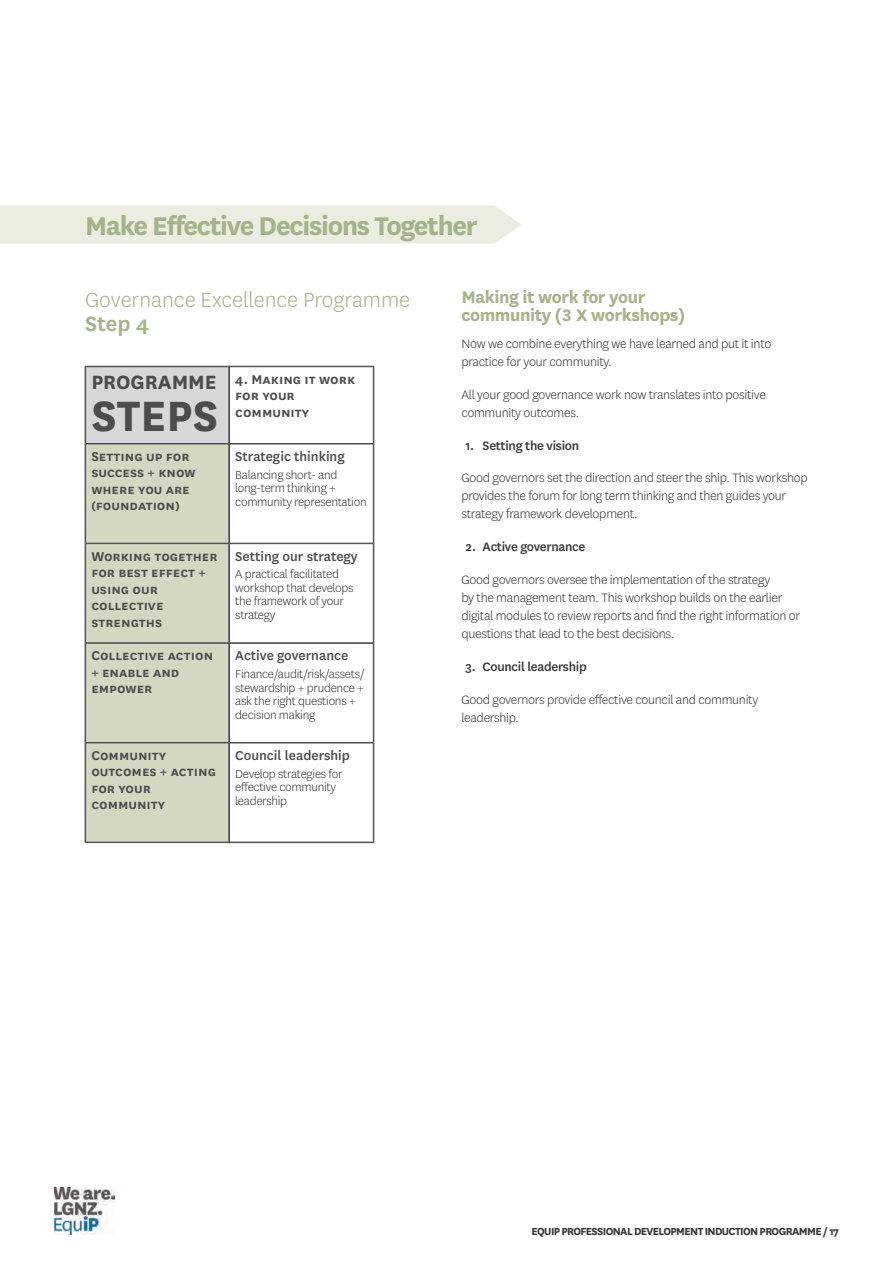
<style>
.page{position:relative;width:893px;height:1263px;background:#fff}
.page>*{position:absolute;margin:0;border:0;box-sizing:border-box;transform-origin:0 0}
.t1{font:700 49.5px "National";color:#4e4b4c}
.t2{font:700 30px "National";letter-spacing:-.04em;color:#a4b38b}
.t3{font:300 24px "National";color:#a6b48b}
.t4{font:600 24px "National";color:#a6b48b}
.t5{font:700 22.5px "National";color:#4e4b4c}
.t6{font:700 19.5px/18px "National";letter-spacing:-.02em;color:#a6b48b}
.t7{font:600 15px/16.5px "National";color:#4e4b4c}
.t8{font:500 15px "National";color:#4e4b4c}
.t9{font:300 14.25px/18px "National";letter-spacing:-.02em;color:#393535}
.t10{font:500 14.25px "National";letter-spacing:-.02em;color:#393535}
.t11{font:300 13.5px/13.5px "National";letter-spacing:-.02em;color:#393535}
.t12{font:700 12px "National";letter-spacing:-.05em;color:#393535}
</style>
<div class="page">
<img style="left:54px;top:1187px;width:61px;height:47px">
<svg style="left:0;top:205px;width:521px;height:39px;background:#ecede2"></svg>
<div style="left:85px;top:366px;width:144px;height:78px;background:#d8d6d9"></div>
<div style="left:86px;top:445px;width:143px;height:397px;background:#d4d8c2"></div>
<hr style="left:86px;top:443px;width:143px;height:1px;background:#4e4b4c">
<hr style="left:86px;top:444px;width:143px;height:1px;background:#4e4b4c">
<hr style="left:85px;top:444px;width:1px;height:99px;background:#4e4b4c">
<hr style="left:86px;top:543px;width:143px;height:1px;background:#4e4b4c">
<hr style="left:85px;top:543px;width:1px;height:100px;background:#4e4b4c">
<hr style="left:86px;top:642px;width:143px;height:1px;background:#4e4b4c">
<hr style="left:86px;top:643px;width:143px;height:1px;background:#4e4b4c">
<hr style="left:85px;top:643px;width:1px;height:100px;background:#4e4b4c">
<hr style="left:86px;top:742px;width:143px;height:1px;background:#4e4b4c">
<hr style="left:86px;top:743px;width:143px;height:1px;background:#4e4b4c">
<hr style="left:85px;top:743px;width:1px;height:99px;background:#4e4b4c">
<hr style="left:85px;top:842px;width:144px;height:1px;background:#4e4b4c">
<hr style="left:86px;top:366px;width:143px;height:1px;background:#4e4b4c">
<hr style="left:85px;top:366px;width:1px;height:78px;background:#4e4b4c">
<hr style="left:229px;top:366px;width:145px;height:1px;background:#4e4b4c">
<hr style="left:229px;top:367px;width:1px;height:76px;background:#4e4b4c">
<hr style="left:373px;top:367px;width:1px;height:76px;background:#4e4b4c">
<hr style="left:374px;top:366px;width:1px;height:78px;background:#4e4b4c">
<hr style="left:229px;top:443px;width:144px;height:1px;background:#4e4b4c">
<hr style="left:229px;top:444px;width:144px;height:1px;background:#4e4b4c">
<hr style="left:229px;top:444px;width:1px;height:99px;background:#4e4b4c">
<hr style="left:373px;top:444px;width:1px;height:99px;background:#4e4b4c">
<hr style="left:374px;top:444px;width:1px;height:99px;background:#4e4b4c">
<hr style="left:229px;top:543px;width:144px;height:1px;background:#4e4b4c">
<hr style="left:229px;top:544px;width:1px;height:99px;background:#4e4b4c">
<hr style="left:373px;top:544px;width:1px;height:99px;background:#4e4b4c">
<hr style="left:374px;top:543px;width:1px;height:100px;background:#4e4b4c">
<hr style="left:229px;top:642px;width:144px;height:1px;background:#4e4b4c">
<hr style="left:229px;top:643px;width:144px;height:1px;background:#4e4b4c">
<hr style="left:229px;top:643px;width:1px;height:99px;background:#4e4b4c">
<hr style="left:373px;top:643px;width:1px;height:99px;background:#4e4b4c">
<hr style="left:374px;top:643px;width:1px;height:100px;background:#4e4b4c">
<hr style="left:229px;top:742px;width:144px;height:1px;background:#4e4b4c">
<hr style="left:229px;top:743px;width:144px;height:1px;background:#4e4b4c">
<hr style="left:229px;top:743px;width:1px;height:99px;background:#4e4b4c">
<hr style="left:373px;top:743px;width:1px;height:99px;background:#4e4b4c">
<hr style="left:374px;top:743px;width:1px;height:99px;background:#4e4b4c">
<hr style="left:229px;top:842px;width:145px;height:1px;background:#4e4b4c">
<h2 class="t2" style="left:85px;top:205px;width:394px">Make Effective Decisions Together</h2>
<h3 class="t3" style="left:85px;top:284px;width:327px">Governance Excellence Programme</h3>
<h3 class="t4" style="left:85px;top:307px;width:66px">Step 4</h3>
<h3 class="t5" style="left:91px;top:366px;width:127px">PROGRAMME</h3>
<h1 class="t1" style="left:91px;top:381px;width:128px">STEPS</h1>
<p class="t7" style="left:91px;top:447px;width:106px">Setting up for success + know where you are (foundation)</p>
<p class="t7" style="left:91px;top:547px;width:128px">Working together for best effect + using our collective strengths</p>
<p class="t7" style="left:91px;top:646px;width:123px">Collective action + enable and empower</p>
<p class="t7" style="left:91px;top:746px;width:126px">Community outcomes + acting for your community</p>
<p class="t7" style="left:235px;top:370px;width:121px">4. Making it work for your community</p>
<p class="t8" style="left:235px;top:446px;width:111px">Strategic thinking</p>
<p class="t11" style="left:235px;top:467px;width:133px">Balancing short- and long-term thinking + community representation</p>
<p class="t8" style="left:235px;top:546px;width:124px">Setting our strategy</p>
<p class="t11" style="left:235px;top:567px;width:120px">A practical facilitated workshop that develops the framework of your strategy</p>
<p class="t8" style="left:235px;top:645px;width:114px">Active governance</p>
<p class="t11" style="left:235px;top:667px;width:131px">Finance/audit/risk/assets/ stewardship + prudence + ask the right questions + decision making</p>
<p class="t8" style="left:235px;top:745px;width:116px">Council leadership</p>
<p class="t11" style="left:235px;top:766px;width:109px">Develop strategies for effective community leadership</p>
<h3 class="t6" style="left:461px;top:287px;width:225px">Making it work for your community (3 X workshops)</h3>
<p class="t9" style="left:461px;top:334px;width:311px">Now we combine everything we have learned and put it into practice for your community.</p>
<p class="t9" style="left:461px;top:385px;width:306px">All your good governance work now translates into positive community outcomes.</p>
<p class="t10" style="left:466px;top:435px;width:115px">1. Setting the vision</p>
<p class="t9" style="left:461px;top:469px;width:348px">Good governors set the direction and steer the ship. This workshop provides the forum for long term thinking and then guides your strategy framework development.</p>
<p class="t10" style="left:466px;top:537px;width:121px">2. Active governance</p>
<p class="t9" style="left:461px;top:570px;width:340px">Good governors oversee the implementation of the strategy<br>by the management team. This workshop builds on the earlier digital modules to review reports and find the right information or questions that lead to the best decisions.</p>
<p class="t10" style="left:466px;top:657px;width:123px">3. Council leadership</p>
<p class="t9" style="left:461px;top:690px;width:298px">Good governors provide effective council and community leadership.</p>
<p class="t12" style="left:531px;top:1222px;width:309px">EQUIP PROFESSIONAL DEVELOPMENT INDUCTION PROGRAMME / 17</p>
</div>
